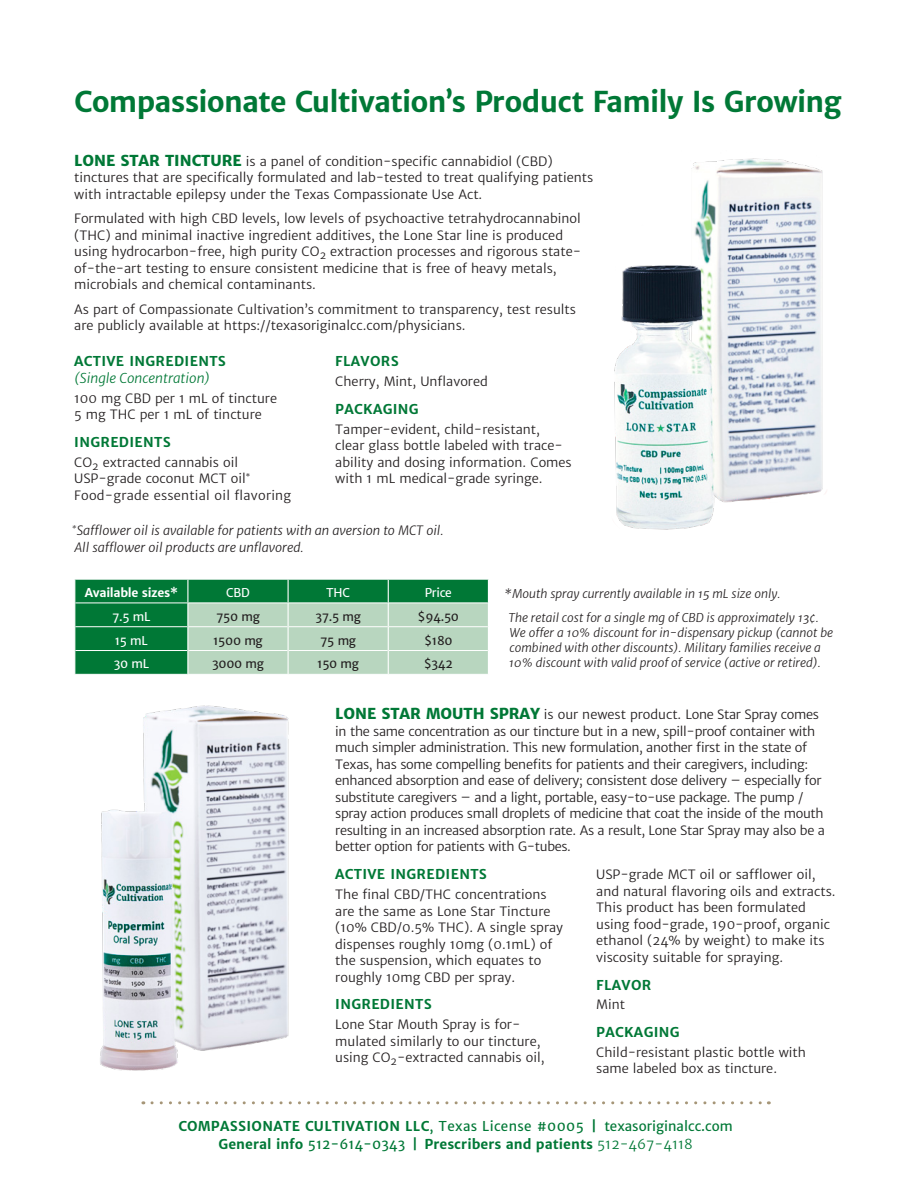
<style>
.page{position:relative;width:918px;height:1188px;background:#fff}
.page>*{position:absolute;margin:0;border:0;box-sizing:border-box;transform-origin:0 0}
.Header_1{font:700 28.5px "Merriweather Sans";letter-spacing:-.03em;color:#007836}
.Subhead_2{font:700 13.5px/18px "Merriweather Sans";color:#007836;text-align:center}
.Subhead_2-2{font:700 13.5px "Merriweather Sans";letter-spacing:.025em;color:#007836}
.Subhead_2-3{font:italic 13.5px/16.5px "Merriweather Sans";color:#007836}
.Body_Text_-_Small{font:12.75px/16.5px "Merriweather Sans";color:#231f20}
.Body_Text_-_Small-2{font:12.75px/16.5px "Merriweather Sans";letter-spacing:-.025em;color:#231f20}
.Body_Text_-_Small-3{font:italic 12.75px/16.5px "Merriweather Sans";color:#231f20}
.t1{font:italic 12px/15px "Merriweather Sans";color:#231f20}
.t2{font:12px "Merriweather Sans";letter-spacing:-.025em;color:#231f20}
.t3{font:12px "Merriweather Sans";letter-spacing:-.025em;color:#fff}
.t4{font:700 12px "Merriweather Sans";letter-spacing:-.025em;color:#fff}
.s1{font-weight:800;font-size:15px;color:#007836}
.s2{font-weight:700;font-style:normal}
.s3{font-weight:400}
</style>
<div class="page">
<svg style="left:152px;top:1101px;width:617px;height:3px"></svg>
<svg style="left:74px;top:579px;width:415px;height:95px;background:#6caf87"></svg>
<img style="left:614px;top:158px;width:213px;height:372px">
<img style="left:100px;top:705px;width:189px;height:366px">
<p class="Header_1" style="left:74px;top:84px;width:769px">Compassionate Cultivation’s Product Family Is Growing</p>
<p class="Body_Text_-_Small" style="left:74px;top:153px;width:521px"><span class="s1">LONE STAR TINCTURE</span> is a panel of condition-specific cannabidiol (CBD) tinctures that are specifically formulated and lab-tested to treat qualifying patients with intractable epilepsy under the Texas Compassionate Use Act.</p>
<p class="Body_Text_-_Small" style="left:74px;top:210px;width:508px">Formulated with high CBD levels, low levels of psychoactive tetrahydrocannabinol (THC) and minimal inactive ingredient additives, the Lone Star line is produced using hydrocarbon-free, high purity CO<sub>2</sub> extraction processes and rigorous state&shy;of-the-art testing to ensure consistent medicine that is free of heavy metals, microbials and chemical contaminants.</p>
<p class="Body_Text_-_Small" style="left:74px;top:301px;width:503px">As part of Compassionate Cultivation’s commitment to transparency, test results are publicly available at https://texasoriginalcc.com/physicians.</p>
<p class="Subhead_2-3" style="left:74px;top:353px;width:153px"><span class="s2">ACTIVE INGREDIENTS </span>(Single Concentration)</p>
<p class="Body_Text_-_Small" style="left:74px;top:390px;width:204px">100 mg CBD per 1 mL of tincture<br>5 mg THC per 1 mL of tincture</p>
<p class="Subhead_2-2" style="left:74px;top:434px;width:98px">INGREDIENTS</p>
<p class="Body_Text_-_Small" style="left:74px;top:454px;width:218px">CO<sub>2</sub> extracted cannabis oil<br>USP-grade coconut MCT oil<sup>*<br></sup>Food-grade essential oil flavoring</p>
<p class="Subhead_2-2" style="left:335px;top:353px;width:65px">FLAVORS</p>
<p class="Body_Text_-_Small" style="left:335px;top:373px;width:154px">Cherry, Mint, Unflavored</p>
<p class="Subhead_2-2" style="left:335px;top:401px;width:85px">PACKAGING</p>
<p class="Body_Text_-_Small" style="left:335px;top:421px;width:238px">Tamper-evident, child-resistant, clear glass bottle labeled with trace&shy;ability and dosing information. Comes with 1 mL medical-grade syringe.</p>
<p class="Body_Text_-_Small-3" style="left:72px;top:522px;width:373px"><sup>*</sup>Safflower oil is available for patients with an aversion to MCT oil.<br>All safflower oil products are unflavored.</p>
<p class="t4" style="left:85px;top:585px;width:95px">Available sizes*</p>
<p class="t3" style="left:226px;top:585px;width:25px">CBD</p>
<p class="t3" style="left:326px;top:585px;width:25px">THC</p>
<p class="t3" style="left:425px;top:585px;width:29px">Price</p>
<p class="t3" style="left:112px;top:609px;width:40px">7.5 mL</p>
<p class="t2" style="left:216px;top:609px;width:45px">750 mg</p>
<p class="t2" style="left:315px;top:609px;width:47px">37.5 mg</p>
<p class="t2" style="left:418px;top:609px;width:43px">$94.50</p>
<p class="t3" style="left:115px;top:633px;width:35px">15 mL</p>
<p class="t2" style="left:213px;top:633px;width:51px">1500 mg</p>
<p class="t2" style="left:320px;top:633px;width:37px">75 mg</p>
<p class="t2" style="left:424px;top:633px;width:30px">$180</p>
<p class="t3" style="left:114px;top:657px;width:37px">30 mL</p>
<p class="t2" style="left:212px;top:657px;width:53px">3000 mg</p>
<p class="t2" style="left:317px;top:657px;width:43px">150 mg</p>
<p class="t2" style="left:424px;top:657px;width:31px">$342</p>
<p class="t1" style="left:504px;top:587px;width:278px">*Mouth spray currently available in 15 mL size only.</p>
<p class="t1" style="left:509px;top:610px;width:326px">The retail cost for a single mg of CBD is approximately 13¢.<br>We offer a 10% discount for in-dispensary pickup (cannot be combined with other discounts). Military families receive a 10% discount with valid proof of service (active or retired).</p>
<p class="Body_Text_-_Small-2" style="left:335px;top:707px;width:491px"><span class="s1">LONE STAR MOUTH SPRAY</span> is our newest product. Lone Star Spray comes in the same concentration as our tincture but in a new, spill-proof container with much simpler administration. This new formulation, another first in the state of Texas, has some compelling benefits for patients and their caregivers, including: enhanced absorption and ease of delivery; consistent dose delivery – especially for substitute caregivers – and a light, portable, easy-to-use package. The pump / spray action produces small droplets of medicine that coat the inside of the mouth resulting in an increased absorption rate. As a result, Lone Star Spray may also be a better option for patients with G-tubes.</p>
<p class="Subhead_2-2" style="left:335px;top:866px;width:153px">ACTIVE INGREDIENTS</p>
<p class="Body_Text_-_Small" style="left:335px;top:886px;width:229px">The final CBD/THC concentrations are the same as Lone Star Tincture (10% CBD/0.5% THC). A single spray dispenses roughly 10mg (0.1mL) of the suspension, which equates to roughly 10mg CBD per spray.</p>
<p class="Subhead_2-2" style="left:335px;top:996px;width:98px">INGREDIENTS</p>
<p class="Body_Text_-_Small" style="left:335px;top:1016px;width:211px">Lone Star Mouth Spray is for&shy;mulated similarly to our tincture, using CO<sub>2</sub>-extracted cannabis oil,</p>
<p class="Body_Text_-_Small" style="left:596px;top:867px;width:241px">USP-grade MCT oil or safflower oil, and natural flavoring oils and extracts.<br>This product has been formulated using food-grade, 190-proof, organic ethanol (24% by weight) to make its viscosity suitable for spraying.</p>
<p class="Subhead_2-2" style="left:596px;top:976px;width:57px">FLAVOR</p>
<p class="Body_Text_-_Small" style="left:596px;top:997px;width:30px">Mint</p>
<p class="Subhead_2-2" style="left:596px;top:1024px;width:85px">PACKAGING</p>
<p class="Body_Text_-_Small" style="left:596px;top:1044px;width:211px">Child-resistant plastic bottle with same labeled box as tincture.</p>
<p class="Subhead_2" style="left:178px;top:1117px;width:556px">COMPASSIONATE CULTIVATION LLC<span class="s3">, Texas License #0005</span> | <span class="s3">texasoriginalcc.com<br></span>General info <span class="s3">512-614-0343</span> | Prescribers and patients <span class="s3">512-467-4118</span></p>
</div>
